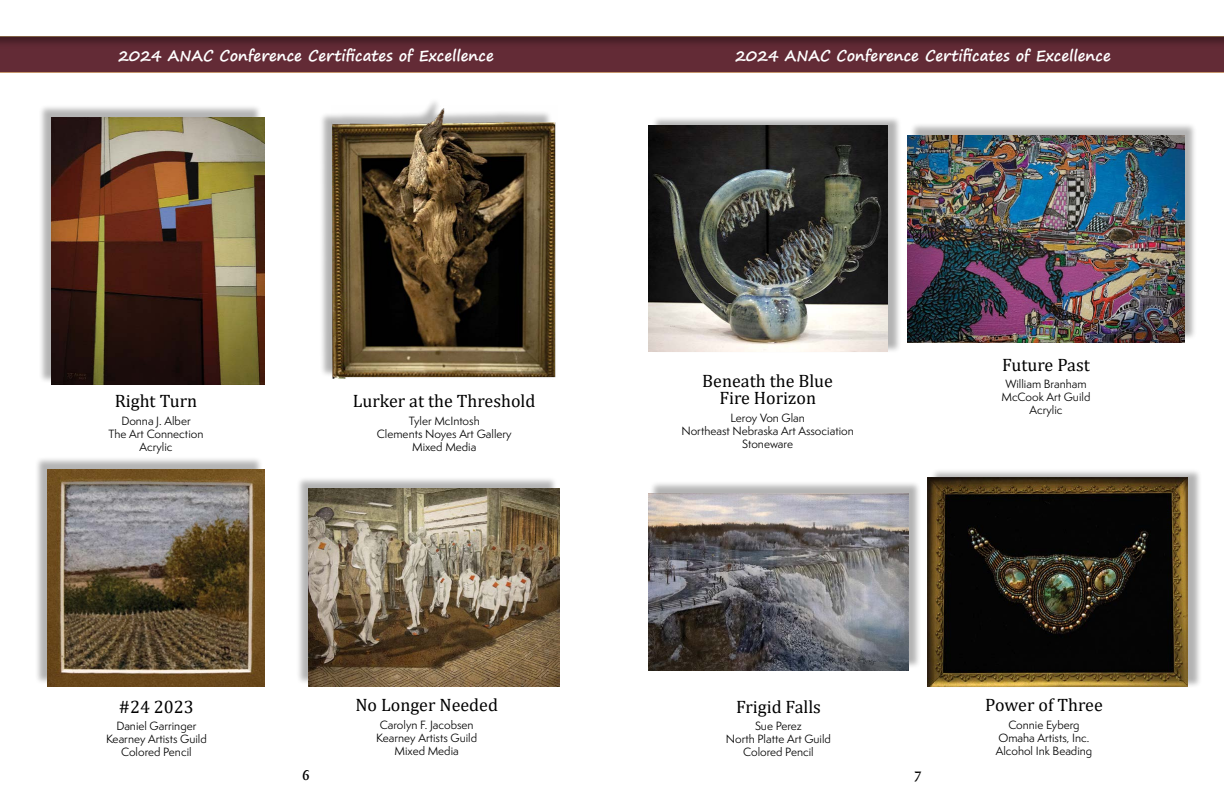
<style>
.page{position:relative;width:1224px;height:792px;background:#fff}
.page>*{position:absolute;margin:0;border:0;box-sizing:border-box;transform-origin:0 0}
.t1{font:18px/17px "Cambria Math";color:#000;text-align:center}
.t2{font:700 15px "Segoe Print";color:#fff}
.t3{font:14px "Fertigo Pro Script";color:#000}
.t4{font:11px/13px "Semplicita Pro";color:#000;text-align:center}
</style>
<div class="page">
<div style="left:0;top:27px;width:1224px;height:46px;background:#000;opacity:.35"></div>
<div style="left:930px;top:468px;width:273px;height:220px;background:#000;opacity:.3"></div>
<img style="left:927px;top:478px;width:261px;height:209px">
<div style="left:649px;top:481px;width:273px;height:188px;background:#000;opacity:.3"></div>
<img style="left:648px;top:494px;width:261px;height:177px">
<div style="left:909px;top:122px;width:288px;height:219px;background:#000;opacity:.3"></div>
<img style="left:908px;top:135px;width:276px;height:207px">
<div style="left:651px;top:116px;width:251px;height:238px;background:#000;opacity:.3"></div>
<img style="left:648px;top:125px;width:239px;height:227px">
<div style="left:296px;top:476px;width:262px;height:209px;background:#000;opacity:.3"></div>
<img style="left:309px;top:489px;width:250px;height:198px">
<div style="left:35px;top:456px;width:229px;height:229px;background:#000;opacity:.3"></div>
<img style="left:47px;top:469px;width:218px;height:218px">
<div style="left:319px;top:97px;width:234px;height:280px;background:#000;opacity:.3"></div>
<img style="left:331px;top:105px;width:225px;height:274px">
<div style="left:38px;top:104px;width:225px;height:279px;background:#000;opacity:.3"></div>
<img style="left:51px;top:117px;width:213px;height:268px">
<h2 class="t2" style="left:118px;top:42px;width:377px">2024 ANAC Conference Certificates of Excellence</h2>
<h2 class="t2" style="left:735px;top:42px;width:377px">2024 ANAC Conference Certificates of Excellence</h2>
<h1 class="t1" style="left:115px;top:392px;width:84px">Right Turn</h1>
<p class="t4" style="left:109px;top:414px;width:96px">Donna J. Alber<br>The Art Connection<br>Acrylic</p>
<h1 class="t1" style="left:353px;top:392px;width:184px">Lurker at the Threshold</h1>
<p class="t4" style="left:377px;top:414px;width:136px">Tyler McIntosh<br>Clements Noyes Art Gallery<br>Mixed Media</p>
<h1 class="t1" style="left:702px;top:373px;width:132px">Beneath the Blue<br>Fire Horizon</h1>
<p class="t4" style="left:682px;top:411px;width:174px">Leroy Von Glan<br>Northeast Nebraska Art Association<br>Stoneware</p>
<h1 class="t1" style="left:1002px;top:356px;width:89px">Future Past</h1>
<p class="t4" style="left:1002px;top:378px;width:90px">William Branham<br>McCook Art Guild<br>Acrylic</p>
<h1 class="t1" style="left:119px;top:698px;width:76px">#24 2023</h1>
<p class="t4" style="left:106px;top:719px;width:102px">Daniel Garringer<br>Kearney Artists Guild<br>Colored Pencil</p>
<h1 class="t1" style="left:355px;top:696px;width:144px">No Longer Needed</h1>
<p class="t4" style="left:376px;top:718px;width:102px">Carolyn F. Jacobsen<br>Kearney Artists Guild<br>Mixed Media</p>
<h1 class="t1" style="left:736px;top:698px;width:86px">Frigid Falls</h1>
<p class="t4" style="left:726px;top:719px;width:107px">Sue Perez<br>North Platte Art Guild<br>Colored Pencil</p>
<p class="t3" style="left:302px;top:767px;width:9px">6</p>
<p class="t3" style="left:915px;top:767px;width:8px">7</p>
<h1 class="t1" style="left:985px;top:696px;width:119px">Power of Three</h1>
<p class="t4" style="left:996px;top:718px;width:98px">Connie Eyberg<br>Omaha Artists, Inc.<br>Alcohol Ink Beading</p>
</div>
